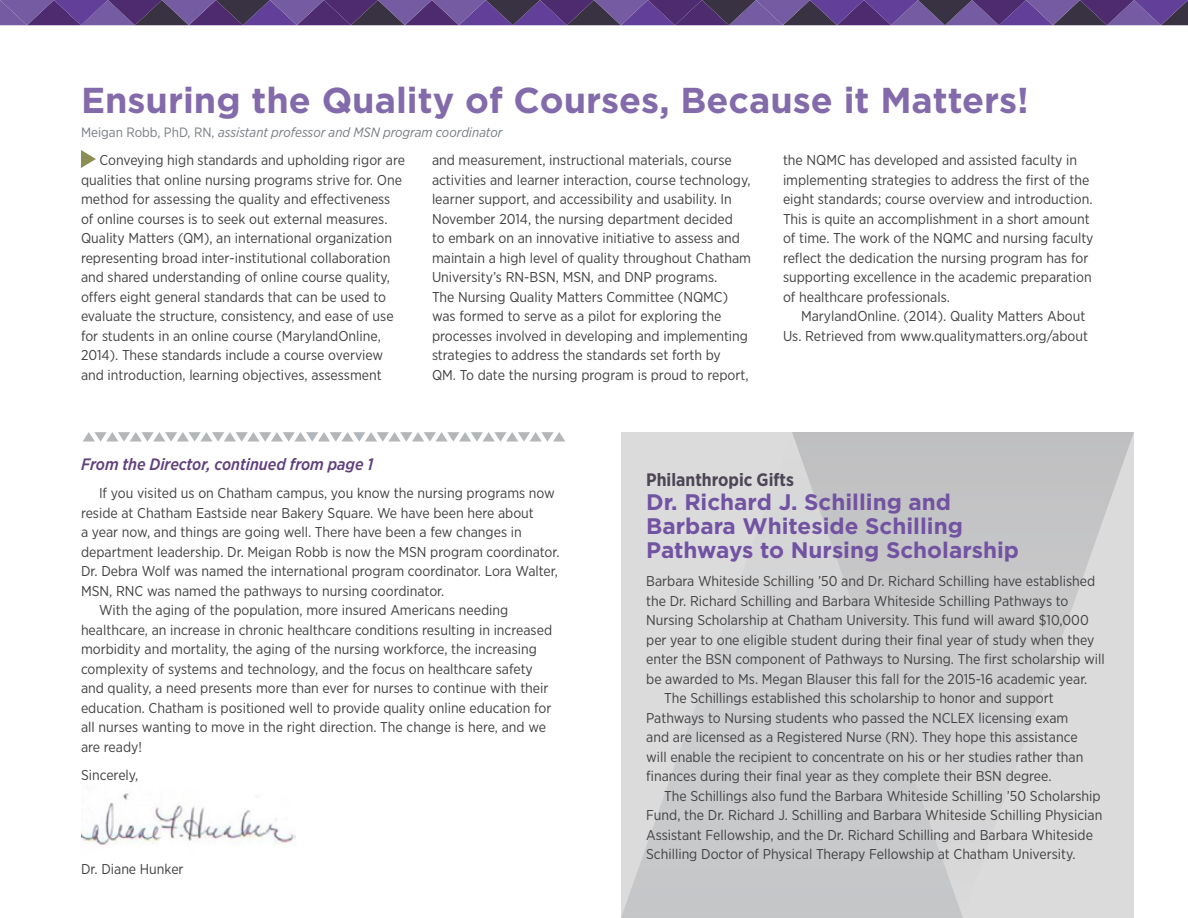
<style>
.page{position:relative;width:1188px;height:918px;background:#fff}
.page>*{position:absolute;margin:0;border:0;box-sizing:border-box;transform-origin:0 0}
.head__24_pt_purple{font:700 36px "Gotham";color:#836bab}
.head__15_pt_prurple{font:700 22.5px/24px "Gotham";color:#7252a2}
.subhead{font:700 18px "Gotham Narrow";color:#4d4656}
._1st_paragraph{font:italic 500 16.5px "Gotham Narrow";color:#603f7c}
._1st_paragraph-2{font:14.25px/19.5px "Gotham Narrow";color:#414042}
.text{font:14.25px/19.5px "Gotham Narrow";color:#414042}
.contributor{font:italic 13.5px "Gotham Narrow";color:#767c83}
.s1{font-style:normal}
</style>
<div class="page">
<svg style="left:0;top:0;width:1188px;height:25px"></svg>
<svg style="left:621px;top:432px;width:171px;height:486px;fill:#d9d9da"></svg>
<svg style="left:792px;top:432px;width:342px;height:486px;fill:#ccccce"></svg>
<svg style="left:81px;top:150px;width:15px;height:18px"></svg>
<img style="left:81px;top:793px;width:215px;height:52px">
<svg style="left:83px;top:432px;width:482px;height:10px"></svg>
<p class="head__24_pt_purple" style="left:81px;top:79px;width:949px">Ensuring the Quality of Courses, Because it Matters!</p>
<p class="contributor" style="left:81px;top:123px;width:423px"><span class="s1">Meigan Robb, PhD, RN,</span> assistant professor and MSN program coordinator</p>
<p class="_1st_paragraph-2" style="left:81px;top:150px;width:326px;text-indent:19px">Conveying high standards and upholding rigor are qualities that online nursing programs strive for. One method for assessing the quality and effectiveness of online courses is to seek out external measures.<br>Quality Matters (QM), an international organization representing broad inter-institutional collaboration and shared understanding of online course quality, offers eight general standards that can be used to evaluate the structure, consistency, and ease of use for students in an online course (MarylandOnline, 2014). These standards include a course overview and introduction, learning objectives, assessment</p>
<p class="_1st_paragraph-2" style="left:432px;top:150px;width:321px">and measurement, instructional materials, course activities and learner interaction, course technology, learner support, and accessibility and usability. In November 2014, the nursing department decided<br>to embark on an innovative initiative to assess and maintain a high level of quality throughout Chatham University’s RN-BSN, MSN, and DNP programs.<br>The Nursing Quality Matters Committee (NQMC) was formed to serve as a pilot for exploring the processes involved in developing and implementing strategies to address the standards set forth by<br>QM. To date the nursing program is proud to report,</p>
<p class="_1st_paragraph-2" style="left:783px;top:150px;width:312px">the NQMC has developed and assisted faculty in implementing strategies to address the first of the eight standards; course overview and introduction.<br>This is quite an accomplishment in a short amount of time. The work of the NQMC and nursing faculty reflect the dedication the nursing program has for supporting excellence in the academic preparation of healthcare professionals.</p>
<p class="text" style="left:783px;top:306px;width:306px;text-align:right">MarylandOnline. (2014). Quality Matters About<br>Us. Retrieved from www.qualitymatters.org/about</p>
<p class="_1st_paragraph" style="left:81px;top:453px;width:294px">From the Director, continued from page 1</p>
<p class="text" style="left:81px;top:483px;width:480px;text-indent:18px">If you visited us on Chatham campus, you know the nursing programs now reside at Chatham Eastside near Bakery Square. We have been here about<br>a year now, and things are going well. There have been a few changes in department leadership. Dr. Meigan Robb is now the MSN program coordinator.<br>Dr. Debra Wolf was named the international program coordinator. Lora Walter, MSN, RNC was named the pathways to nursing coordinator.</p>
<p class="text" style="left:81px;top:600px;width:473px;text-indent:18px">With the aging of the population, more insured Americans needing healthcare, an increase in chronic healthcare conditions resulting in increased morbidity and mortality, the aging of the nursing workforce, the increasing complexity of systems and technology, and the focus on healthcare safety and quality, a need presents more than ever for nurses to continue with their education. Chatham is positioned well to provide quality online education for all nurses wanting to move in the right direction. The change is here, and we are ready!</p>
<p class="_1st_paragraph-2" style="left:81px;top:765px;width:59px">Sincerely,</p>
<p class="_1st_paragraph-2" style="left:81px;top:859px;width:104px">Dr. Diane Hunker</p>
<p class="subhead" style="left:646px;top:468px;width:149px">Philanthropic Gifts</p>
<p class="head__15_pt_prurple" style="left:646px;top:489px;width:374px">Dr. Richard J. Schilling and<br>Barbara Whiteside Schilling<br>Pathways to Nursing Scholarship</p>
<p class="_1st_paragraph-2" style="left:646px;top:571px;width:460px">Barbara Whiteside Schilling ’50 and Dr. Richard Schilling have established the Dr. Richard Schilling and Barbara Whiteside Schilling Pathways to Nursing Scholarship at Chatham University. This fund will award $10,000 per year to one eligible student during their final year of study when they enter the BSN component of Pathways to Nursing. The first scholarship will be awarded to Ms. Megan Blauser this fall for the 2015-16 academic year.</p>
<p class="text" style="left:646px;top:688px;width:439px;text-indent:18px">The Schillings established this scholarship to honor and support Pathways to Nursing students who passed the NCLEX licensing exam and are licensed as a Registered Nurse (RN). They hope this assistance will enable the recipient to concentrate on his or her studies rather than finances during their final year as they complete their BSN degree.</p>
<p class="text" style="left:646px;top:786px;width:458px;text-indent:18px">The Schillings also fund the Barbara Whiteside Schilling ’50 Scholarship Fund, the Dr. Richard J. Schilling and Barbara Whiteside Schilling Physician Assistant Fellowship, and the Dr. Richard Schilling and Barbara Whiteside Schilling Doctor of Physical Therapy Fellowship at Chatham University.</p>
</div>
